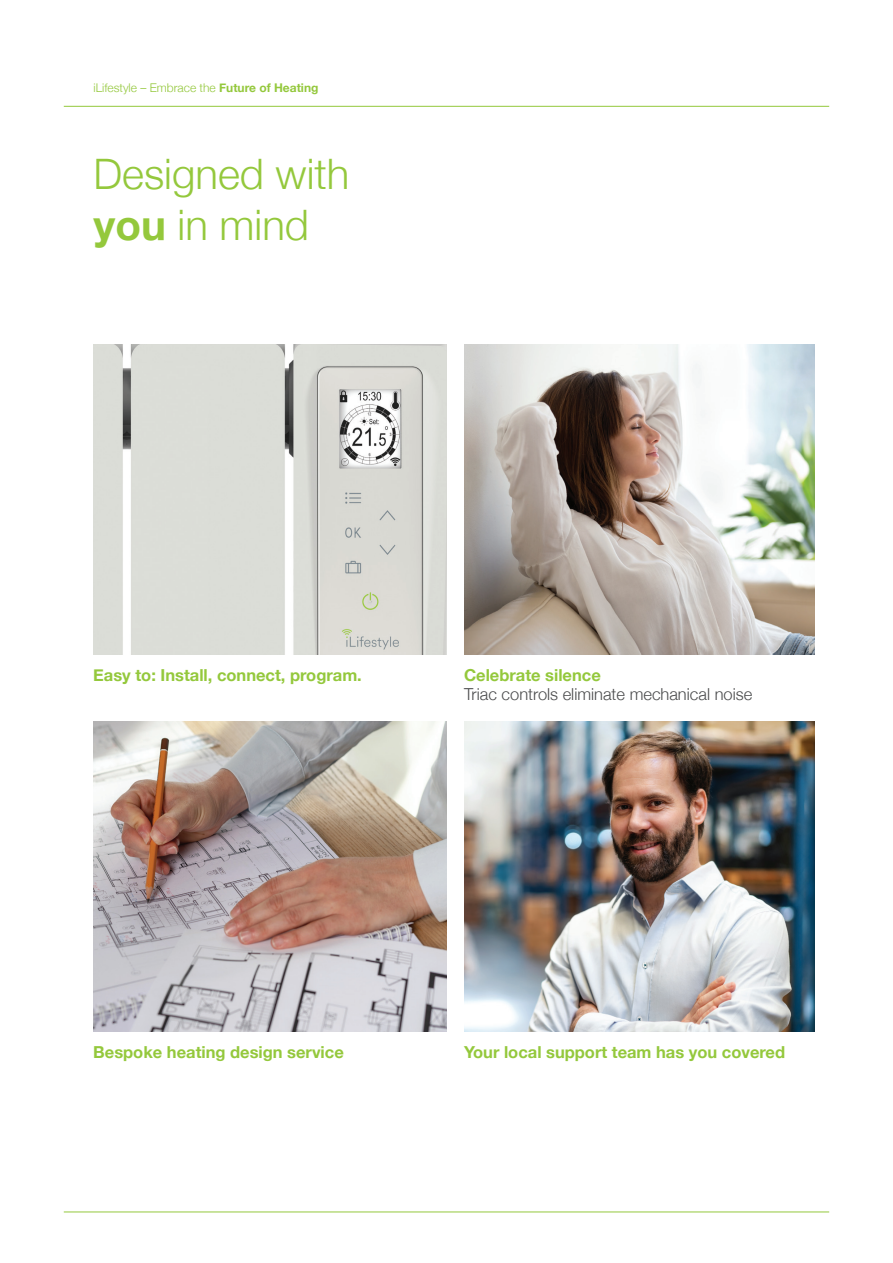
<style>
.page{position:relative;width:893px;height:1263px;background:#fff}
.page>*{position:absolute;margin:0;border:0;box-sizing:border-box;transform-origin:0 0}
.t1{font:300 42px/50.4px "Helvetica Neue";color:#94c83c}
.t2{font:700 16.5px "Helvetica Neue";color:#94c83c}
.t3{font:300 16.5px "Helvetica Neue";color:#4b4c4d}
.t4{font:300 12px "Helvetica Neue";color:#94c83c}
.s1{font-weight:700}
</style>
<div class="page">
<hr style="left:64px;top:106px;width:765px;height:1px;background:#94c83c">
<hr style="left:64px;top:1212px;width:765px;height:1px;background:#94c83c">
<img style="left:464px;top:344px;width:351px;height:311px">
<img style="left:464px;top:721px;width:351px;height:311px">
<img style="left:94px;top:344px;width:352px;height:311px">
<img style="left:94px;top:721px;width:352px;height:311px">
<p class="t4" style="left:94px;top:79px;width:226px">iLifestyle – Embrace the <span class="s1">Future of Heating</span></p>
<h1 class="t1" style="left:94px;top:146px;width:257px">Designed with <span class="s1">you</span> in mind</h1>
<p class="t2" style="left:93px;top:662px;width:270px">Easy to: Install, connect, program.</p>
<p class="t2" style="left:464px;top:662px;width:138px">Celebrate silence</p>
<p class="t3" style="left:464px;top:681px;width:290px">Triac controls eliminate mechanical noise</p>
<p class="t2" style="left:93px;top:1039px;width:252px">Bespoke heating design service</p>
<p class="t2" style="left:464px;top:1039px;width:323px">Your local support team has you covered</p>
</div>
